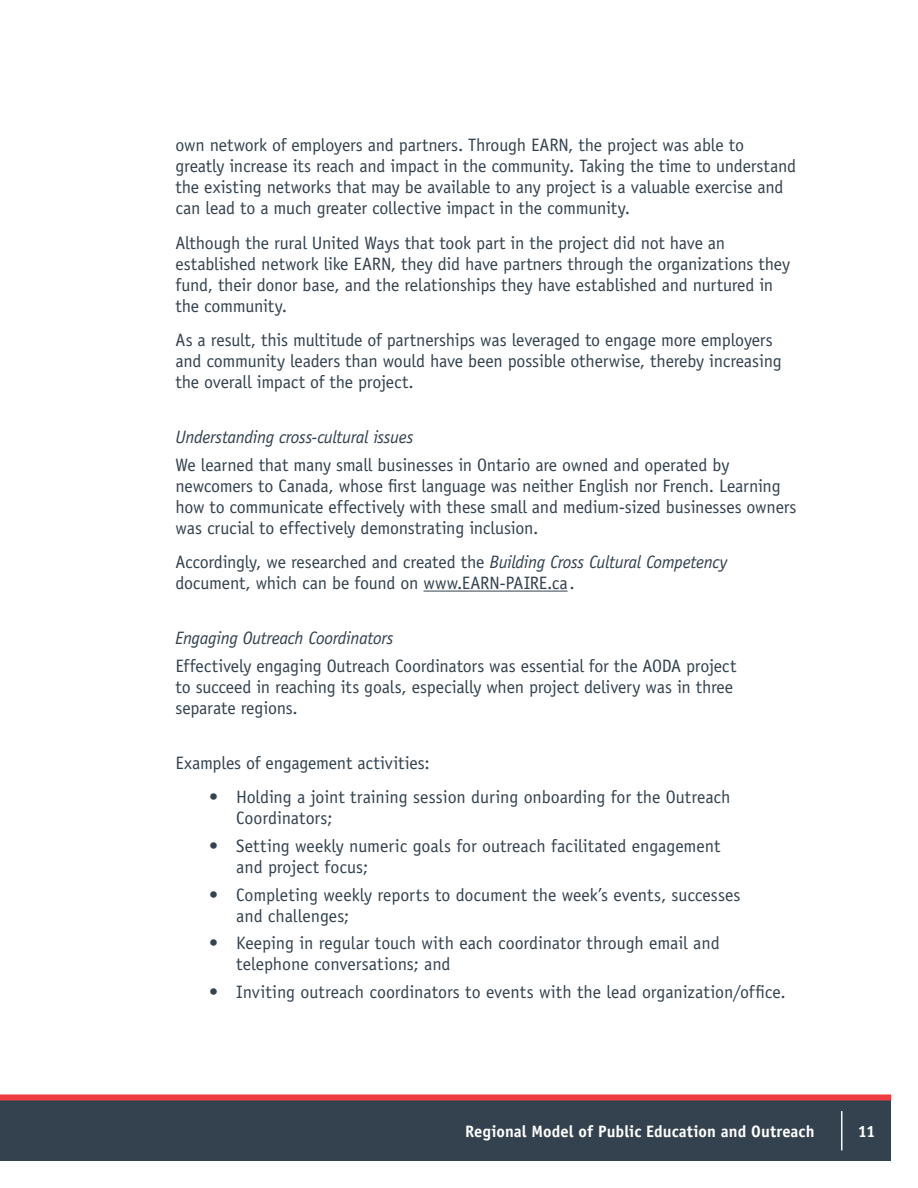
<style>
.page{position:relative;width:918px;height:1188px;background:#fff}
.page>*{position:absolute;margin:0;border:0;box-sizing:border-box;transform-origin:0 0}
.t1{font:18px/21px "Officina Sans Std";letter-spacing:-.01em;color:#33424e}
.t2{font:italic 18px "Officina Sans Std";letter-spacing:-.02em;color:#33424e}
.t3{font:700 16.5px "Officina Sans Std";color:#fff}
.s1{font-style:italic}
</style>
<div class="page">
<div style="left:0;top:1100px;width:891px;height:61px;background:#33424e"></div>
<div style="left:0;top:1094px;width:891px;height:6px;background:#ef3d42"></div>
<hr style="left:841px;top:1111px;width:1px;height:39px;background:#fff">
<hr style="left:424px;top:591px;width:144px;height:1px;background:#33424e">
<p class="t1" style="left:176px;top:135px;width:622px">own network of employers and partners. Through EARN, the project was able to greatly increase its reach and impact in the community. Taking the time to understand the existing networks that may be available to any project is a valuable exercise and can lead to a much greater collective impact in the community.</p>
<p class="t1" style="left:176px;top:232px;width:616px">Although the rural United Ways that took part in the project did not have an established network like EARN, they did have partners through the organizations they fund, their donor base, and the relationships they have established and nurtured in the community.</p>
<p class="t1" style="left:176px;top:330px;width:608px">As a result, this multitude of partnerships was leveraged to engage more employers and community leaders than would have been possible otherwise, thereby increasing the overall impact of the project.</p>
<p class="t2" style="left:176px;top:427px;width:239px">Understanding cross-cultural issues</p>
<p class="t1" style="left:176px;top:454px;width:622px">We learned that many small businesses in Ontario are owned and operated by newcomers to Canada, whose first language was neither English nor French. Learning how to communicate effectively with these small and medium-sized businesses owners was crucial to effectively demonstrating inclusion.</p>
<p class="t1" style="left:176px;top:552px;width:554px">Accordingly, we researched and created the <span class="s1">Building Cross Cultural Competency </span>document, which can be found on www.EARN-PAIRE.ca.</p>
<p class="t2" style="left:176px;top:628px;width:219px">Engaging Outreach Coordinators</p>
<p class="t1" style="left:176px;top:655px;width:562px">Effectively engaging Outreach Coordinators was essential for the AODA project to succeed in reaching its goals, especially when project delivery was in three separate regions.</p>
<p class="t1" style="left:176px;top:752px;width:256px">Examples of engagement activities:</p>
<p class="t1" style="left:236px;top:787px;width:496px;text-indent:-27px">• Holding a joint training session during onboarding for the Outreach<br>Coordinators;</p>
<p class="t1" style="left:236px;top:835px;width:486px;text-indent:-27px">• Setting weekly numeric goals for outreach facilitated engagement and project focus;</p>
<p class="t1" style="left:236px;top:884px;width:506px;text-indent:-27px">• Completing weekly reports to document the week’s events, successes and challenges;</p>
<p class="t1" style="left:236px;top:933px;width:485px;text-indent:-27px">• Keeping in regular touch with each coordinator through email and telephone conversations; and</p>
<p class="t1" style="left:209px;top:982px;width:578px">• Inviting outreach coordinators to events with the lead organization/office.</p>
<p class="t3" style="left:465px;top:1121px;width:351px">Regional Model of Public Education and Outreach</p>
<p class="t3" style="left:858px;top:1121px;width:19px">11</p>
</div>
